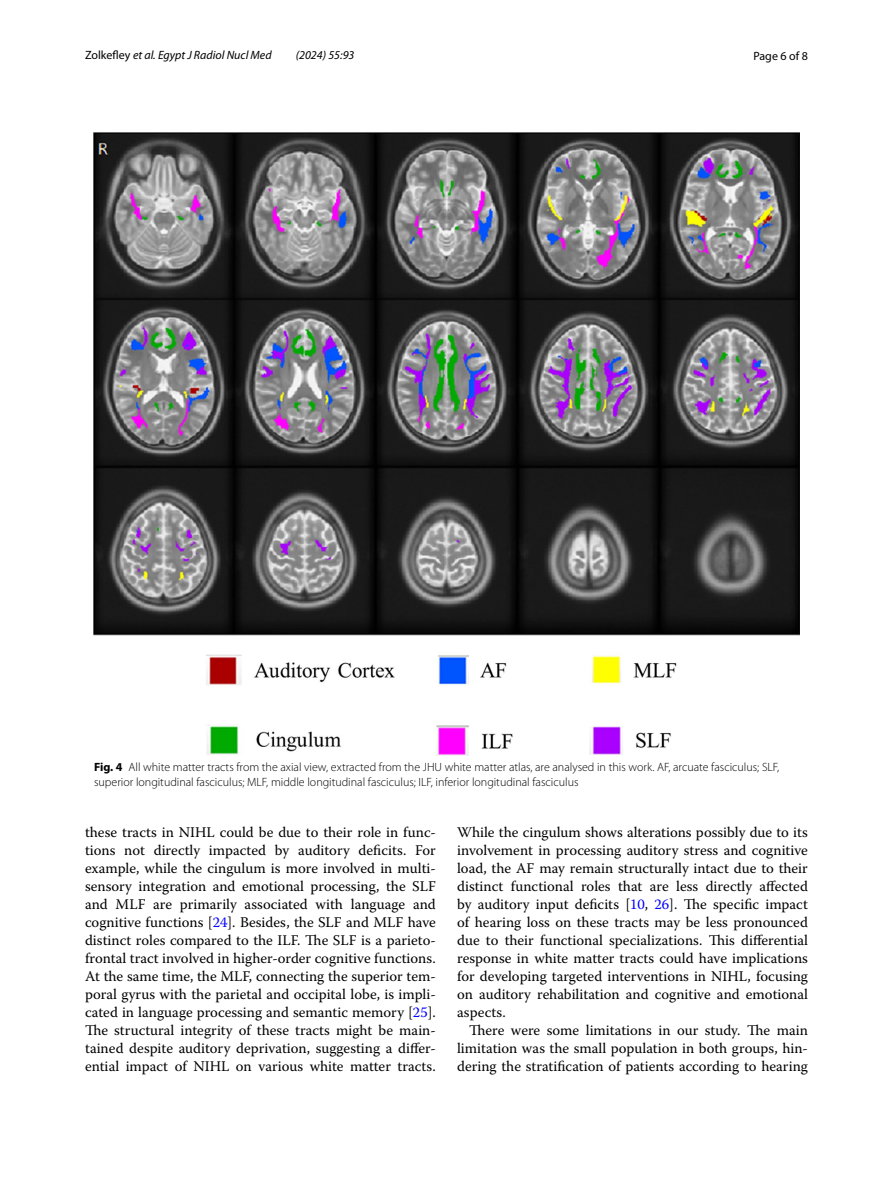
<style>
.page{position:relative;width:893px;height:1187px;background:#fff}
.page>*{position:absolute;margin:0;border:0;box-sizing:border-box;transform-origin:0 0}
.t1{font:14.7px/18px "Warnock Pro";color:#000;text-align:justify}
.t2{font:300 12px/15px "Myriad Pro";color:#000}
.t3{font:italic 12px "Myriad Pro";color:#000}
.t4{font:12px "Myriad Pro";color:#000}
.s1{font-style:normal}
.s2{font-weight:700}
.s3{color:#00f}
</style>
<div class="page">
<img style="left:94px;top:133px;width:705px;height:622px">
<p class="t3" style="left:85px;top:48px;width:188px"><span class="s1">Zolkefley</span> et al. Egypt J Radiol Nucl Med</p>
<p class="t3" style="left:296px;top:48px;width:60px">(2024) 55:93</p>
<p class="t4" style="left:753px;top:48px;width:56px">Page 6 of 8</p>
<p class="t2" style="left:94px;top:759px;width:687px"><span class="s2">Fig. 4</span> All white matter tracts from the axial view, extracted from the JHU white matter atlas, are analysed in this work. AF, arcuate fasciculus; SLF, superior longitudinal fasciculus; MLF, middle longitudinal fasciculus; ILF, inferior longitudinal fasciculus</p>
<p class="t1" style="left:85px;top:822px;width:352px">these tracts in NIHL could be due to their role in func&shy;tions not directly impacted by auditory deficits. For example, while the cingulum is more involved in multi&shy;sensory integration and emotional processing, the SLF and MLF are primarily associated with language and cognitive functions [<span class="s3">24</span>]. Besides, the SLF and MLF have distinct roles compared to the ILF. The SLF is a parieto&shy;frontal tract involved in higher-order cognitive functions.<br>At the same time, the MLF, connecting the superior tem&shy;poral gyrus with the parietal and occipital lobe, is impli&shy;cated in language processing and semantic memory [<span class="s3">25</span>].<br>The structural integrity of these tracts might be main&shy;tained despite auditory deprivation, suggesting a differ&shy;ential impact of NIHL on various white matter tracts.</p>
<p class="t1" style="left:457px;top:822px;width:352px">While the cingulum shows alterations possibly due to its involvement in processing auditory stress and cognitive load, the AF may remain structurally intact due to their distinct functional roles that are less directly affected by auditory input deficits [<span class="s3">10</span>, <span class="s3">26</span>]. The specific impact of hearing loss on these tracts may be less pronounced due to their functional specializations. This differential response in white matter tracts could have implications for developing targeted interventions in NIHL, focusing on auditory rehabilitation and cognitive and emotional aspects.</p>
<p class="t1" style="left:457px;top:1020px;width:352px;text-indent:12px">There were some limitations in our study. The main limitation was the small population in both groups, hin&shy;dering the stratification of patients according to hearing</p>
</div>
